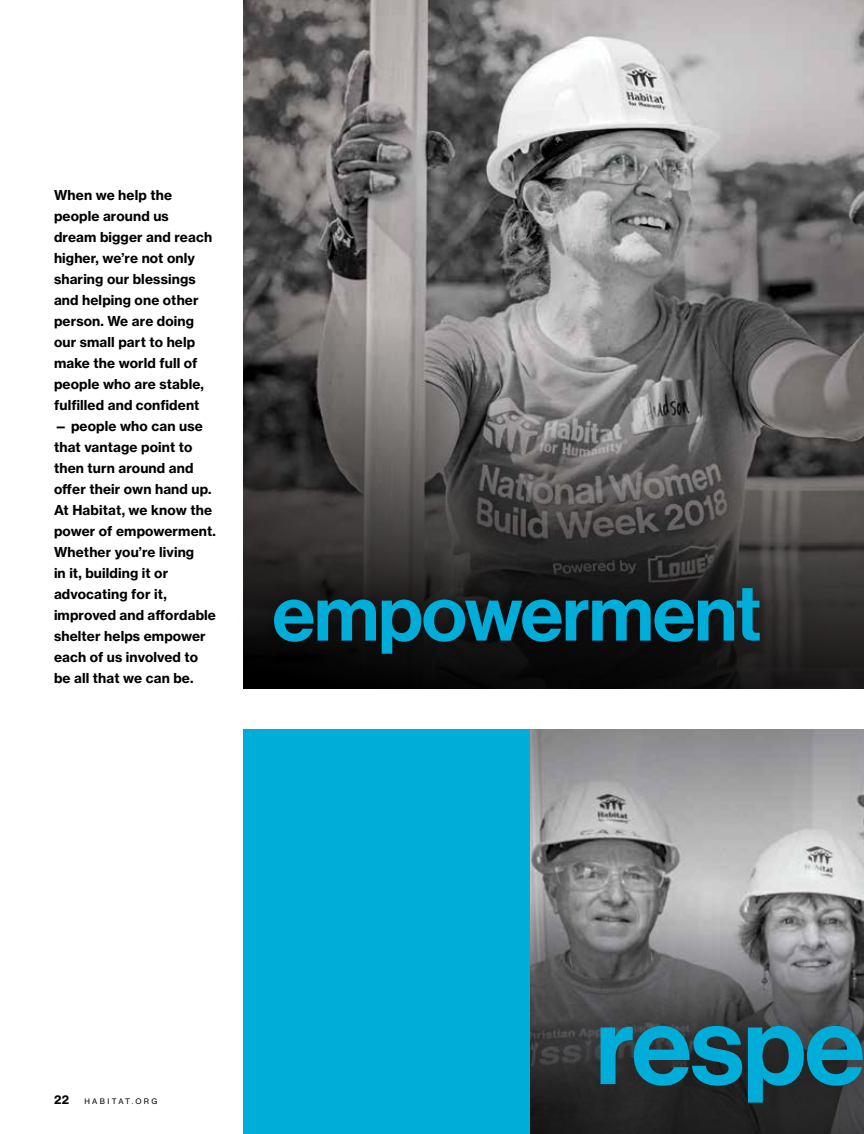
<style>
.page{position:relative;width:864px;height:1134px;background:#fff}
.page>*{position:absolute;margin:0;border:0;box-sizing:border-box;transform-origin:0 0}
.t1{font:110.4px "N Haas Grotesk DS Pro 65 Md";letter-spacing:-.01em;color:#00acd8}
.t2{font:78px "N Haas Grotesk DS Pro 65 Md";letter-spacing:-.01em;color:#00acd8}
.t3{font:13.5px/21px "N Haas Grotesk TX Pro 75 Bd";letter-spacing:.01em;color:#000}
.t4{font:12px "N Haas Grotesk TX Pro 75 Bd";color:#000}
.t5{font:7.5px "N Haas Grotesk TX Pro 55 Rg";letter-spacing:.315em;color:#000}
</style>
<div class="page">
<div style="left:243px;top:729px;width:289px;height:405px;background:#00acd8"></div>
<img style="left:243px;top:0;width:621px;height:135px">
<svg style="left:243px;top:135px;width:621px;height:553px;background:#686666"></svg>
<div style="left:238px;top:552px;width:557px;height:137px;background:#000;opacity:.75"></div>
<svg style="left:530px;top:729px;width:334px;height:405px;background:#9a999a"></svg>
<div style="left:547px;top:959px;width:317px;height:175px;background:#000;opacity:.75"></div>
<p class="t3" style="left:54px;top:184px;width:160px">When we help the people around us dream bigger and reach higher, we’re not only sharing our blessings and helping one other person. We are doing our small part to help make the world full of people who are stable, fulfilled and confident</p>
<p class="t3" style="left:54px;top:415px;width:164px">— people who can use that vantage point to then turn around and offer their own hand up.<br>At Habitat, we know the power of empowerment.<br>Whether you’re living<br>in it, building it or advocating for it, improved and affordable shelter helps empower each of us involved to be all that we can be.</p>
<h2 class="t2" style="left:273px;top:568px;width:490px">empowerment</h2>
<p class="t4" style="left:54px;top:1092px;width:16px">22</p>
<p class="t5" style="left:84px;top:1097px;width:75px">HABITAT.ORG</p>
<h1 class="t1" style="left:596px;top:981px;width:271px">respe</h1>
</div>
